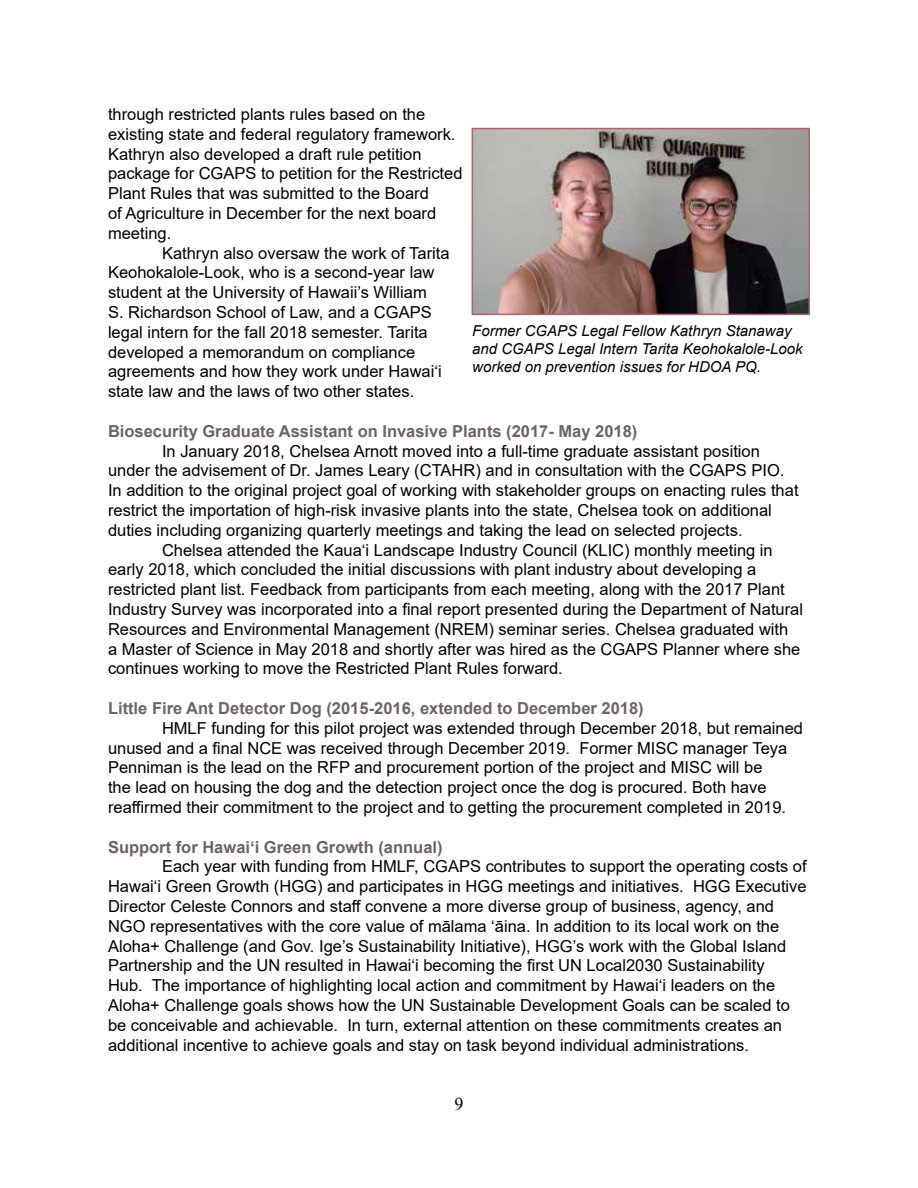
<style>
.page{position:relative;width:918px;height:1188px;background:#fff}
.page>*{position:absolute;margin:0;border:0;box-sizing:border-box;transform-origin:0 0}
.t1{font:18px "Times New Roman";color:#000}
.t2{font:16.5px/19.8px "Arial";color:#000}
.t3{font:700 16.5px "Arial";color:#6c6366}
.t4{font:italic 15px/18px "Arial";color:#000}
</style>
<div class="page">
<img style="left:475px;top:131px;width:332px;height:181px">
<div style="left:472px;top:128px;width:338px;height:187px;border:2px solid #a86573"></div>
<p class="t2" style="left:108px;top:104px;width:356px">through restricted plants rules based on the existing state and federal regulatory framework.<br>Kathryn also developed a draft rule petition package for CGAPS to petition for the Restricted Plant Rules that was submitted to the Board<br>of Agriculture in December for the next board meeting.</p>
<p class="t2" style="left:108px;top:243px;width:343px;text-indent:54px">Kathryn also oversaw the work of Tarita Keohokalole-Look, who is a second-year law student at the University of Hawaii’s William<br>S. Richardson School of Law, and a CGAPS legal intern for the fall 2018 semester. Tarita developed a memorandum on compliance agreements and how they work under Hawaiʻi state law and the laws of two other states.</p>
<p class="t3" style="left:108px;top:419px;width:531px">Biosecurity Graduate Assistant on Invasive Plants (2017- May 2018)</p>
<p class="t2" style="left:162px;top:441px;width:599px">In January 2018, Chelsea Arnott moved into a full-time graduate assistant position</p>
<p class="t2" style="left:108px;top:461px;width:678px">under the advisement of Dr. James Leary (CTAHR) and in consultation with the CGAPS PIO.</p>
<p class="t2" style="left:108px;top:480px;width:692px">In addition to the original project goal of working with stakeholder groups on enacting rules that</p>
<p class="t2" style="left:108px;top:500px;width:665px">restrict the importation of high-risk invasive plants into the state, Chelsea took on additional</p>
<p class="t2" style="left:108px;top:520px;width:636px">duties including organizing quarterly meetings and taking the lead on selected projects.</p>
<p class="t2" style="left:162px;top:540px;width:612px">Chelsea attended the Kauaʻi Landscape Industry Council (KLIC) monthly meeting in</p>
<p class="t2" style="left:108px;top:560px;width:650px">early 2018, which concluded the initial discussions with plant industry about developing a</p>
<p class="t2" style="left:108px;top:579px;width:678px">restricted plant list. Feedback from participants from each meeting, along with the 2017 Plant</p>
<p class="t2" style="left:108px;top:599px;width:697px">Industry Survey was incorporated into a final report presented during the Department of Natural</p>
<p class="t2" style="left:108px;top:619px;width:682px">Resources and Environmental Management (NREM) seminar series. Chelsea graduated with</p>
<p class="t2" style="left:108px;top:639px;width:694px">a Master of Science in May 2018 and shortly after was hired as the CGAPS Planner where she</p>
<p class="t2" style="left:108px;top:659px;width:456px">continues working to move the Restricted Plant Rules forward.</p>
<p class="t3" style="left:108px;top:697px;width:537px">Little Fire Ant Detector Dog (2015-2016, extended to December 2018)</p>
<p class="t2" style="left:108px;top:718px;width:697px;text-indent:54px">HMLF funding for this pilot project was extended through December 2018, but remained unused and a final NCE was received through December 2019. Former MISC manager Teya Penniman is the lead on the RFP and procurement portion of the project and MISC will be<br>the lead on housing the dog and the detection project once the dog is procured. Both have reaffirmed their commitment to the project and to getting the procurement completed in 2019.</p>
<p class="t3" style="left:108px;top:835px;width:336px">Support for Hawaiʻi Green Growth (annual)</p>
<p class="t2" style="left:108px;top:857px;width:700px;text-indent:54px">Each year with funding from HMLF, CGAPS contributes to support the operating costs of Hawaiʻi Green Growth (HGG) and participates in HGG meetings and initiatives. HGG Executive Director Celeste Connors and staff convene a more diverse group of business, agency, and NGO representatives with the core value of mālama ʻāina. In addition to its local work on the Aloha+ Challenge (and Gov. Ige’s Sustainability Initiative), HGG’s work with the Global Island Partnership and the UN resulted in Hawaiʻi becoming the first UN Local2030 Sustainability<br>Hub. The importance of highlighting local action and commitment by Hawaiʻi leaders on the Aloha+ Challenge goals shows how the UN Sustainable Development Goals can be scaled to be conceivable and achievable. In turn, external attention on these commitments creates an additional incentive to achieve goals and stay on task beyond individual administrations.</p>
<p class="t4" style="left:472px;top:322px;width:332px">Former CGAPS Legal Fellow Kathryn Stanaway and CGAPS Legal Intern Tarita Keohokalole-Look worked on prevention issues for HDOA PQ.</p>
<p class="t1" style="left:454px;top:1091px;width:10px">9</p>
</div>
